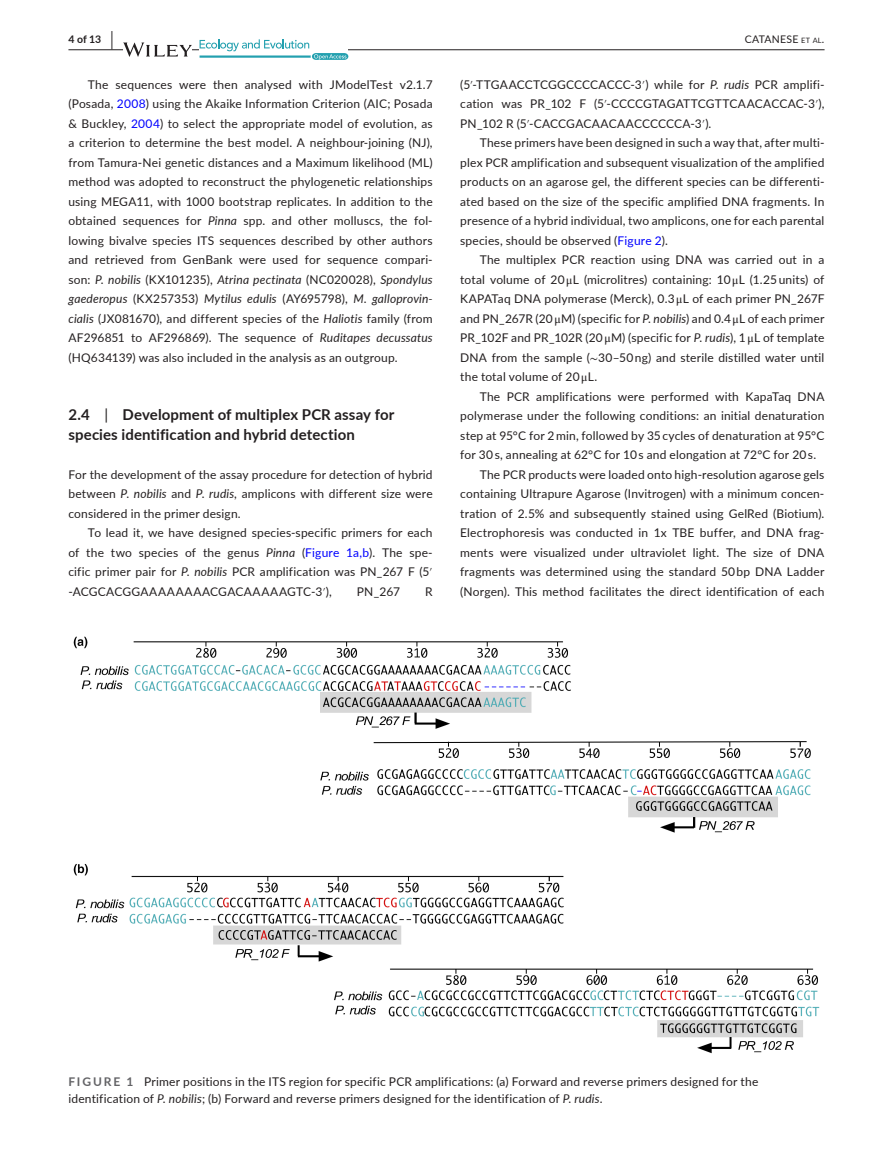
<style>
.page{position:relative;width:893px;height:1174px;background:#fff}
.page>*{position:absolute;margin:0;border:0;box-sizing:border-box;transform-origin:0 0}
.t1{font:700 15px/19.5px "Lato";letter-spacing:.005em;color:#231f20}
.t2{font:12px/19.5px "Lato";letter-spacing:.015em;color:#231f20;text-align:justify}
.t3{font:10.5px "Lato";letter-spacing:.02em;color:#231f20}
.t4{font:700 10.5px "Lato";color:#231f20}
.s1{font-size:19.5px}
.s2{font-size:7.35px}
.s3{color:#00f}
.s4{font-style:italic}
.s5{font-family:"STIX"}
.s6{font-weight:400}
.s7{font-weight:700;color:#636366}
</style>
<div class="page">
<hr style="left:68px;top:49px;width:756px;height:1px;background:#231f20">
<svg style="left:123px;top:42px;width:69px;height:15px"></svg>
<svg style="left:200px;top:39px;width:148px;height:21px"></svg>
<img style="left:73px;top:636px;width:747px;height:418px">
<p class="t4" style="left:68px;top:31px;width:46px">4 of 13 <span class="s1">|</span></p>
<p class="t3" style="left:745px;top:31px;width:81px">CATANESE <span class="s2">et al</span>.</p>
<p class="t2" style="left:68px;top:74px;width:366px;text-indent:19px">The sequences were then analysed with JModelTest v2.1.7 (Posada, <span class="s3">2008</span>) using the Akaike Information Criterion (AIC; Posada &amp; Buckley, <span class="s3">2004</span>) to select the appropriate model of evolution, as a criterion to determine the best model. A neighbour-joining (NJ), from Tamura-Nei genetic distances and a Maximum likelihood (ML) method was adopted to reconstruct the phylogenetic relationships using MEGA11, with 1000 bootstrap replicates. In addition to the obtained sequences for <span class="s4">Pinna</span> spp. and other molluscs, the fol&shy;lowing bivalve species ITS sequences described by other authors and retrieved from GenBank were used for sequence compari&shy;son: <span class="s4">P. nobilis</span> (KX101235), <span class="s4">Atrina pectinata</span> (NC020028), <span class="s4">Spondylus gaederopus</span> (KX257353) <span class="s4">Mytilus edulis</span> (AY695798), <span class="s4">M. galloprovin&shy;cialis</span> (JX081670), and different species of the <span class="s4">Haliotis</span> family (from AF296851 to AF296869). The sequence of <span class="s4">Ruditapes decussatus </span>(HQ634139) was also included in the analysis as an outgroup.</p>
<p class="t2" style="left:460px;top:74px;width:366px">(5<span class="s5">′</span>-TTGAACCTCGGCCCCACCC-3<span class="s5">′</span>) while for <span class="s4">P. rudis</span> PCR amplifi&shy;cation was PR_102 F (5<span class="s5">′</span>-CCCCGTAGATTCGTTCAACACCAC-3<span class="s5">′</span>), PN_102 R (5<span class="s5">′</span>-CACCGACAACAACCCCCCA-3<span class="s5">′</span>).</p>
<p class="t2" style="left:460px;top:132px;width:366px;text-indent:20px">These primers have been designed in such a way that, after multi&shy;plex PCR amplification and subsequent visualization of the amplified products on an agarose gel, the different species can be differenti&shy;ated based on the size of the specific amplified DNA fragments. In presence of a hybrid individual, two amplicons, one for each parental species, should be observed (<span class="s3">Figure 2</span>).</p>
<p class="t2" style="left:460px;top:249px;width:366px;text-indent:20px">The multiplex PCR reaction using DNA was carried out in a total volume of 20 <span class="s5">μ</span>L (microlitres) containing: 10 <span class="s5">μ</span>L (1.25 units) of KAPATaq DNA polymerase (Merck), 0.3 <span class="s5">μ</span>L of each primer PN_267F and PN_267R (20 <span class="s5">μ</span>M) (specific for <span class="s4">P. nobilis</span>) and 0.4 <span class="s5">μ</span>L of each primer PR_102F and PR_102R (20 <span class="s5">μ</span>M) (specific for <span class="s4">P. rudis</span>), 1 <span class="s5">μ</span>L of template DNA from the sample (<span class="s5">∼</span>30–50 ng) and sterile distilled water until the total volume of 20 <span class="s5">μ</span>L.</p>
<p class="t2" style="left:480px;top:386px;width:346px">The PCR amplifications were performed with KapaTaq DNA</p>
<p class="t2" style="left:460px;top:405px;width:366px">polymerase under the following conditions: an initial denaturation</p>
<p class="t2" style="left:460px;top:425px;width:366px">step at 95°C for 2 min, followed by 35 cycles of denaturation at 95°C</p>
<p class="t2" style="left:460px;top:444px;width:357px">for 30 s, annealing at 62°C for 10 s and elongation at 72°C for 20 s.</p>
<p class="t2" style="left:480px;top:464px;width:346px">The PCR products were loaded onto high-resolution agarose gels</p>
<p class="t2" style="left:460px;top:483px;width:366px">containing Ultrapure Agarose (Invitrogen) with a minimum concen-</p>
<p class="t2" style="left:460px;top:503px;width:366px">tration of 2.5% and subsequently stained using GelRed (Biotium).</p>
<p class="t2" style="left:460px;top:522px;width:366px">Electrophoresis was conducted in 1x TBE buffer, and DNA frag-</p>
<p class="t2" style="left:460px;top:542px;width:366px">ments were visualized under ultraviolet light. The size of DNA</p>
<p class="t2" style="left:460px;top:561px;width:366px">fragments was determined using the standard 50 bp DNA Ladder</p>
<p class="t2" style="left:460px;top:581px;width:366px">(Norgen). This method facilitates the direct identification of each</p>
<p class="t1" style="left:68px;top:404px;width:327px">2.4 <span class="s6">|</span> Development of multiplex PCR assay for species identification and hybrid detection</p>
<p class="t2" style="left:68px;top:464px;width:366px">For the development of the assay procedure for detection of hybrid between <span class="s4">P. nobilis</span> and <span class="s4">P. rudis</span>, amplicons with different size were considered in the primer design.</p>
<p class="t2" style="left:68px;top:522px;width:366px;text-indent:20px">To lead it, we have designed species-specific primers for each of the two species of the genus <span class="s4">Pinna</span> (<span class="s3">Figure 1a,b</span>). The spe&shy;cific primer pair for <span class="s4">P. nobilis</span> PCR amplification was PN_267 F (5<span class="s5">′ </span>-ACGCACGGAAAAAAAACGACAAAAAGTC-3<span class="s5">′</span>),</p>
<p class="t2" style="left:357px;top:581px;width:45px">PN_267</p>
<p class="t2" style="left:425px;top:581px;width:9px">R</p>
<p class="t2" style="left:68px;top:1073px;width:691px;line-height:16.5px"><span class="s7">FIGURE 1</span> Primer positions in the ITS region for specific PCR amplifications: (a) Forward and reverse primers designed for the identification of <span class="s4">P. nobilis</span>; (b) Forward and reverse primers designed for the identification of <span class="s4">P. rudis</span>.</p>
</div>
